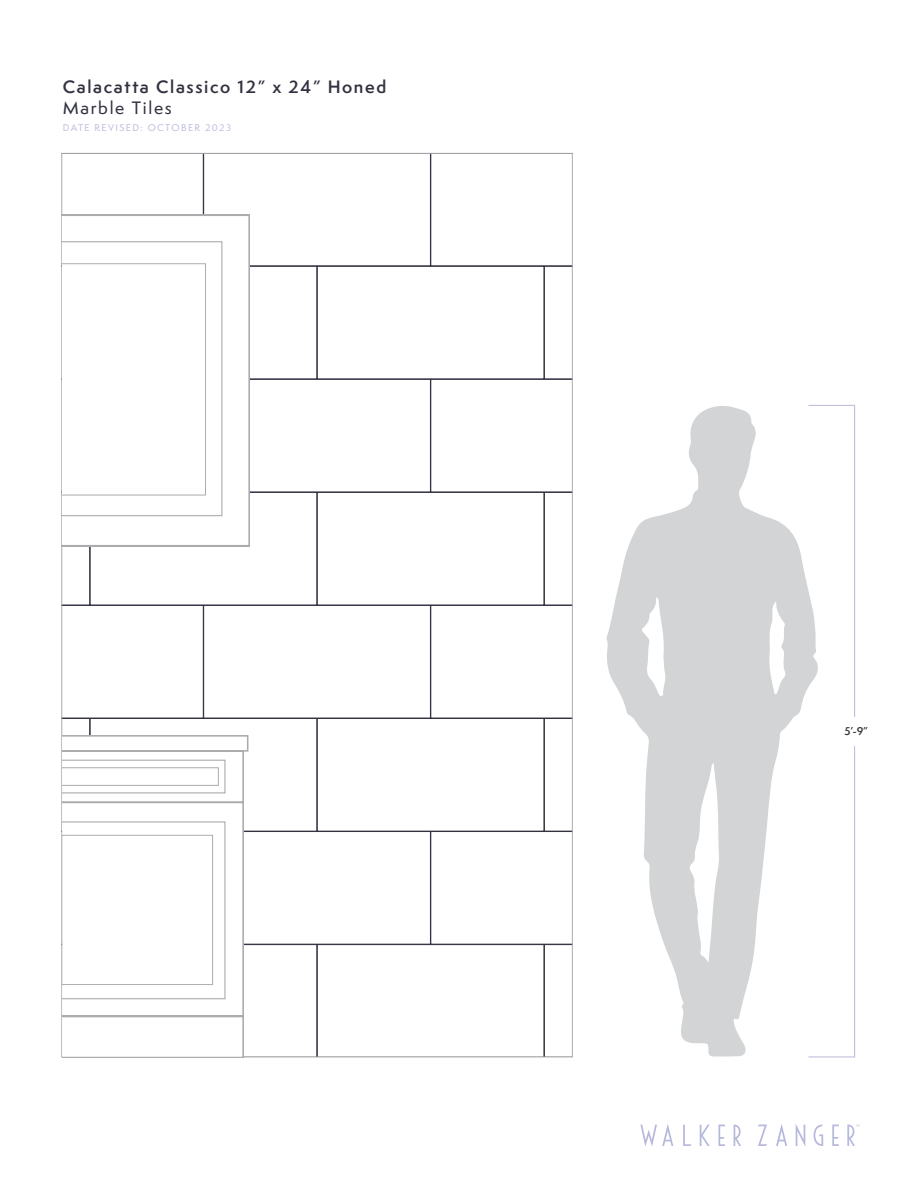
<style>
.page{position:relative;width:918px;height:1188px;background:#fff}
.page>*{position:absolute;margin:0;border:0;box-sizing:border-box;transform-origin:0 0}
.t1{font:600 16.5px "Semplicita Pro";letter-spacing:.1em;color:#313140}
.t2{font:500 16.5px "Semplicita Pro";letter-spacing:.1em;color:#313140}
.t3{font:600 10.5px "Semplicita Pro";color:#373535}
.t4{font:500 9px "Semplicita Pro";letter-spacing:.15em;color:#bfbfe0}
</style>
<div class="page">
<div style="left:90px;top:492px;width:227px;height:113px;border:1px solid #313140"></div>
<div style="left:317px;top:492px;width:227px;height:113px;border:1px solid #313140"></div>
<div style="left:90px;top:718px;width:227px;height:113px;border:1px solid #313140"></div>
<div style="left:317px;top:718px;width:227px;height:113px;border:1px solid #313140"></div>
<div style="left:317px;top:266px;width:227px;height:113px;border:1px solid #313140"></div>
<div style="left:203px;top:831px;width:228px;height:113px;border:1px solid #313140"></div>
<div style="left:203px;top:379px;width:228px;height:113px;border:1px solid #313140"></div>
<div style="left:203px;top:605px;width:228px;height:113px;border:1px solid #313140"></div>
<div style="left:203px;top:153px;width:228px;height:113px;border:1px solid #313140"></div>
<svg style="left:431px;top:155px;width:140px;height:900px"></svg>
<svg style="left:226px;top:735px;width:23px;height:322px"></svg>
<svg style="left:226px;top:215px;width:24px;height:331px"></svg>
<svg style="left:62px;top:153px;width:164px;height:904px"></svg>
<svg style="left:62px;top:241px;width:160px;height:275px"></svg>
<svg style="left:606px;top:406px;width:212px;height:651px;fill:#d2d4d5"></svg>
<svg style="left:689px;top:762px;width:30px;height:201px"></svg>
<svg style="left:641px;top:598px;width:25px;height:98px"></svg>
<svg style="left:769px;top:601px;width:17px;height:93px"></svg>
<div style="left:808px;top:405px;width:47px;height:652px;border:1px solid #b7b9da"></div>
<div style="left:834px;top:717px;width:42px;height:28px;background:#fff"></div>
<svg style="left:734px;top:1125px;width:7px;height:21px"></svg>
<svg style="left:700px;top:1125px;width:10px;height:21px"></svg>
<svg style="left:640px;top:1124px;width:33px;height:22px"></svg>
<svg style="left:683px;top:1125px;width:8px;height:21px"></svg>
<svg style="left:719px;top:1125px;width:6px;height:21px"></svg>
<svg style="left:776px;top:1124px;width:11px;height:22px"></svg>
<svg style="left:796px;top:1124px;width:9px;height:22px"></svg>
<svg style="left:814px;top:1125px;width:9px;height:21px"></svg>
<svg style="left:758px;top:1125px;width:9px;height:21px"></svg>
<svg style="left:832px;top:1125px;width:7px;height:21px"></svg>
<svg style="left:847px;top:1125px;width:13px;height:21px"></svg>
<p class="t1" style="left:63px;top:74px;width:325px">Calacatta Classico 12” x 24” Honed</p>
<p class="t2" style="left:63px;top:96px;width:110px">Marble Tiles</p>
<p class="t4" style="left:63px;top:122px;width:170px">DATE REVISED: OCTOBER 2023</p>
<p class="t3" style="left:845px;top:724px;width:25px">5’-9”</p>
</div>
